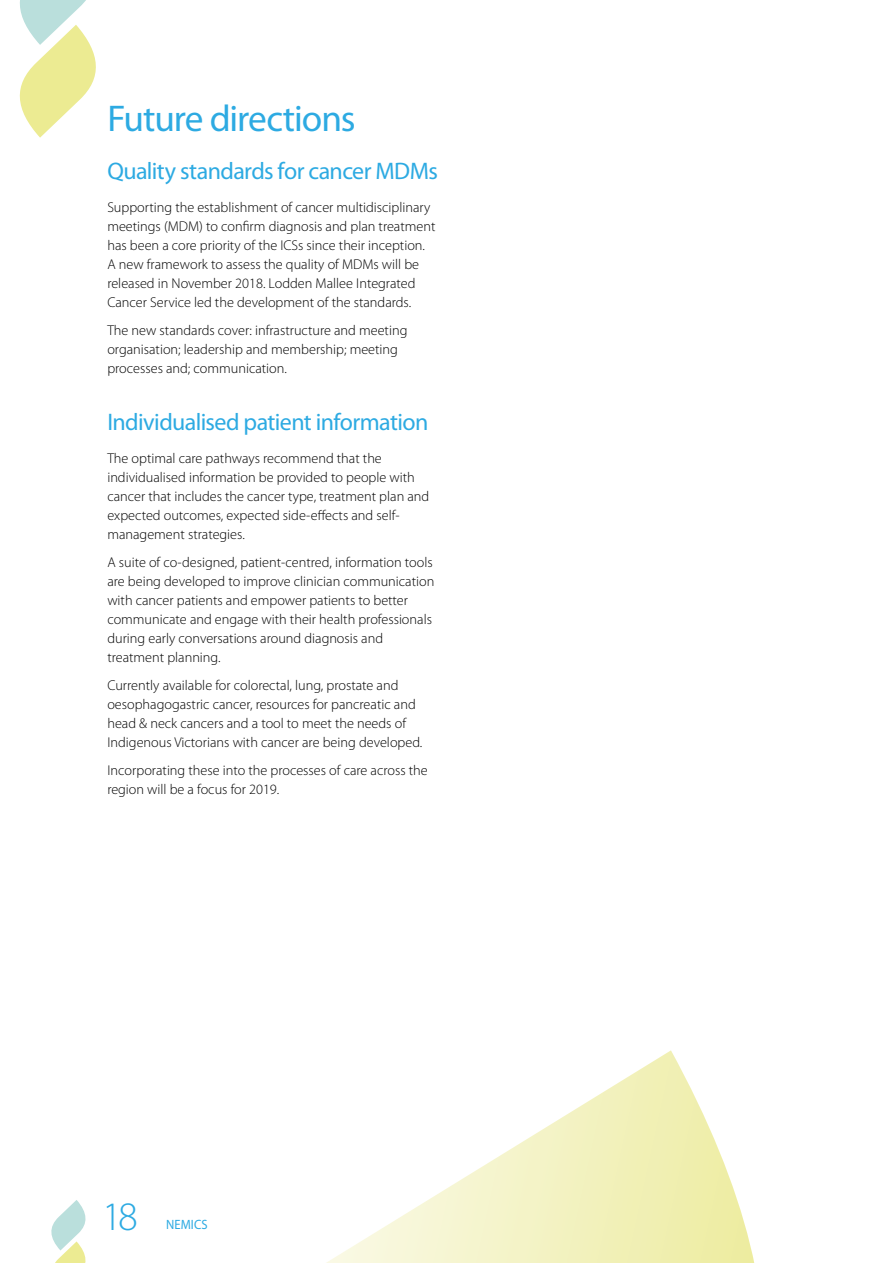
<style>
.page{position:relative;width:893px;height:1263px;background:#fff}
.page>*{position:absolute;margin:0;border:0;box-sizing:border-box;transform-origin:0 0}
.t1{font:300 40.5px "Myriad Pro";color:#2daae2}
.t2{font:37.35px "Myriad Pro";letter-spacing:-.03em;color:#2daae2}
.t3{font:24px "Myriad Pro";letter-spacing:-.025em;color:#2daae2}
.t4{font:300 14.25px/18.9px "Myriad Pro";color:#000}
.t5{font:13.5px "Myriad Pro";letter-spacing:.01em;color:#2daae2;scale:.93 1}
</style>
<div class="page">
<svg style="left:19px;top:0;width:77px;height:138px"></svg>
<svg style="left:51px;top:1050px;width:704px;height:213px"></svg>
<h2 class="t2" style="left:107px;top:96px;width:250px">Future directions</h2>
<h3 class="t3" style="left:107px;top:156px;width:332px">Quality standards for cancer MDMs</h3>
<p class="t4" style="left:107px;top:198px;width:330px">Supporting the establishment of cancer multidisciplinary meetings (MDM) to confirm diagnosis and plan treatment has been a core priority of the ICSs since their inception.<br>A new framework to assess the quality of MDMs will be released in November 2018. Lodden Mallee Integrated Cancer Service led the development of the standards.</p>
<p class="t4" style="left:107px;top:321px;width:302px">The new standards cover: infrastructure and meeting organisation; leadership and membership; meeting processes and; communication.</p>
<h3 class="t3" style="left:107px;top:407px;width:322px">Individualised patient information</h3>
<p class="t4" style="left:107px;top:449px;width:323px">The optimal care pathways recommend that the individualised information be provided to people with cancer that includes the cancer type, treatment plan and expected outcomes, expected side-effects and self&shy;management strategies.</p>
<p class="t4" style="left:107px;top:553px;width:328px">A suite of co-designed, patient-centred, information tools are being developed to improve clinician communication with cancer patients and empower patients to better communicate and engage with their health professionals during early conversations around diagnosis and treatment planning.</p>
<p class="t4" style="left:107px;top:676px;width:317px">Currently available for colorectal, lung, prostate and oesophagogastric cancer, resources for pancreatic and head &amp; neck cancers and a tool to meet the needs of Indigenous Victorians with cancer are being developed.</p>
<p class="t4" style="left:107px;top:761px;width:322px">Incorporating these into the processes of care across the region will be a focus for 2019.</p>
<h1 class="t1" style="left:102px;top:1192px;width:37px">18</h1>
<p class="t5" style="left:166px;top:1216px;width:46px">NEMICS</p>
</div>
